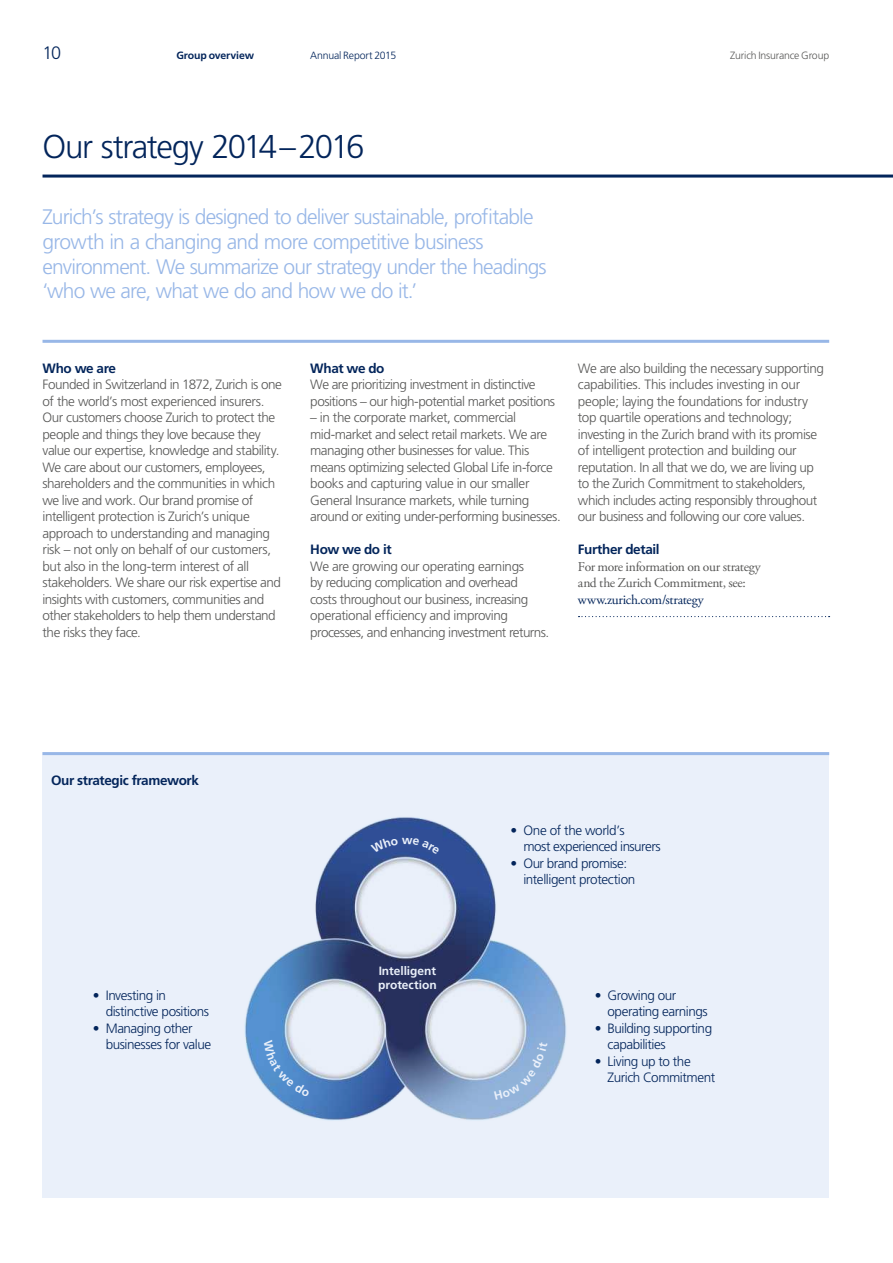
<style>
.page{position:relative;width:893px;height:1263px;background:#fff}
.page>*{position:absolute;margin:0;border:0;box-sizing:border-box;transform-origin:0 0}
.t1{font:300 33px "Frutiger";letter-spacing:-.045em;color:#03255b}
.t2{font:300 21px/24.8px "Frutiger";letter-spacing:-.04em;color:#98b7e7}
.t3{font:300 18px "Frutiger";color:#03255b}
.t4{font:300 13.5px/16.5px "Frutiger";letter-spacing:-.035em;color:#585857}
.t5{font:300 13.5px/16.5px "Frutiger";letter-spacing:-.035em;color:#03255b}
.t6{font:13.5px/16.5px "Adobe Garamond Pro";letter-spacing:-.025em;color:#585857}
.t7{font:700 13.5px "Frutiger";letter-spacing:-.03em;color:#03255b}
.t8{font:700 12px/13.5px "Frutiger";color:#fff}
.t9{font:300 10.5px "Frutiger";letter-spacing:-.015em;color:#585857}
.t10{font:300 10.5px "Frutiger";letter-spacing:-.015em;color:#03255b}
.t11{font:700 10.5px "Frutiger";letter-spacing:-.01em;color:#03255b}
.s1{font-weight:700;color:#03255b}
.s2{font-family:"Frutiger";font-weight:700;color:#03255b}
.s3{color:#03255b}
</style>
<div class="page">
<div style="left:43px;top:752px;width:786px;height:446px;background:#eaf0fa"></div>
<hr style="left:43px;top:752px;width:786px;height:3px;background:#98b7e7">
<hr style="left:43px;top:175px;width:850px;height:3px;background:#03255b">
<img style="left:244px;top:817px;width:323px;height:304px">
<hr style="left:43px;top:340px;width:786px;height:3px;background:#98b7e7">
<svg style="left:578px;top:616px;width:252px;height:1px"></svg>
<svg style="left:371px;top:837px;width:69px;height:17px"></svg>
<svg style="left:264px;top:1040px;width:46px;height:56px;background:#70a0d3"></svg>
<svg style="left:494px;top:1042px;width:54px;height:58px"></svg>
<p class="t3" style="left:43px;top:43px;width:20px">10</p>
<p class="t11" style="left:176px;top:49px;width:79px">Group overview</p>
<p class="t10" style="left:310px;top:49px;width:87px">Annual Report 2015</p>
<p class="t9" style="left:730px;top:49px;width:101px">Zurich Insurance Group</p>
<h1 class="t1" style="left:43px;top:128px;width:323px">Our strategy 2014–2016</h1>
<p class="t2" style="left:43px;top:205px;width:506px">Zurich’s strategy is designed to deliver sustainable, profitable growth in a changing and more competitive business environment. We summarize our strategy under the headings ‘who we are, what we do and how we do it.’</p>
<p class="t4" style="left:43px;top:360px;width:241px"><span class="s1">Who we are<br></span>Founded in Switzerland in 1872, Zurich is one of the world’s most experienced insurers.<br>Our customers choose Zurich to protect the people and things they love because they value our expertise, knowledge and stability.<br>We care about our customers, employees, shareholders and the communities in which we live and work. Our brand promise of intelligent protection is Zurich’s unique approach to understanding and managing risk – not only on behalf of our customers, but also in the long-term interest of all stakeholders. We share our risk expertise and insights with customers, communities and other stakeholders to help them understand the risks they face.</p>
<p class="t4" style="left:310px;top:360px;width:246px"><span class="s1">What we do<br></span>We are prioritizing investment in distinctive positions – our high-potential market positions</p>
<p class="t4" style="left:310px;top:409px;width:252px">– in the corporate market, commercial mid-market and select retail markets. We are managing other businesses for value. This means optimizing selected Global Life in-force books and capturing value in our smaller General Insurance markets, while turning around or exiting under-performing businesses.</p>
<p class="t4" style="left:310px;top:541px;width:241px"><span class="s1">How we do it<br></span>We are growing our operating earnings<br>by reducing complication and overhead<br>costs throughout our business, increasing operational efficiency and improving processes, and enhancing investment returns.</p>
<p class="t4" style="left:578px;top:360px;width:247px">We are also building the necessary supporting capabilities. This includes investing in our people; laying the foundations for industry top quartile operations and technology; investing in the Zurich brand with its promise of intelligent protection and building our reputation. In all that we do, we are living up to the Zurich Commitment to stakeholders, which includes acting responsibly throughout our business and following our core values.</p>
<p class="t6" style="left:578px;top:542px;width:184px"><span class="s2">Further detail<br></span>For more information on our strategy and the Zurich Commitment, see: <span class="s3">www.zurich.com/strategy</span></p>
<p class="t7" style="left:51px;top:772px;width:149px">Our strategic framework</p>
<p class="t5" style="left:106px;top:987px;width:105px;text-indent:-13px">• Investing in distinctive positions</p>
<p class="t5" style="left:106px;top:1020px;width:107px;text-indent:-13px">• Managing other businesses for value</p>
<p class="t8" style="left:378px;top:964px;width:60px">Intelligent protection</p>
<p class="t5" style="left:523px;top:822px;width:139px;text-indent:-13px">• One of the world’s<br>most experienced insurers</p>
<p class="t5" style="left:523px;top:855px;width:113px;text-indent:-13px">• Our brand promise: intelligent protection</p>
<p class="t5" style="left:607px;top:987px;width:102px;text-indent:-13px">• Growing our operating earnings</p>
<p class="t5" style="left:607px;top:1020px;width:106px;text-indent:-13px">• Building supporting capabilities</p>
<p class="t5" style="left:607px;top:1053px;width:109px;text-indent:-13px">• Living up to the<br>Zurich Commitment</p>
</div>
